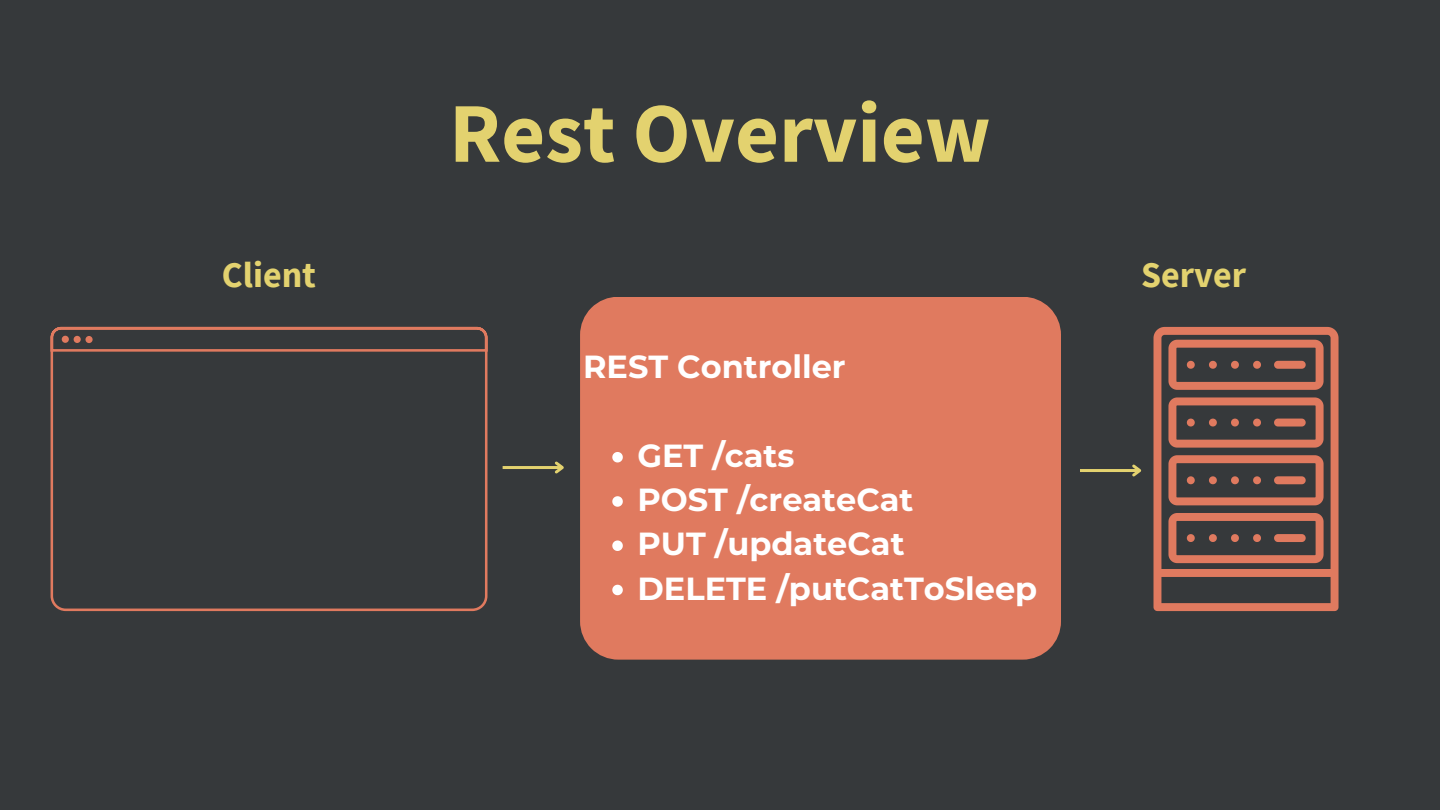
<style>
.page{position:relative;width:1440px;height:810px;background:#36393b}
.page>*{position:absolute;margin:0;border:0;box-sizing:border-box;transform-origin:0 0}
.t1{font:700 85px "Source Sans Pro";color:#e3d26f}
.t2{font:700 36px "Source Sans Pro";color:#e3d26f}
.t3{font:700 32px "Montserrat";color:#fff}
</style>
<div class="page">
<svg style="left:51px;top:327px;width:436px;height:284px"></svg>
<svg style="left:1154px;top:327px;width:185px;height:284px"></svg>
<svg style="left:1168px;top:340px;width:156px;height:50px"></svg>
<svg style="left:1168px;top:397px;width:156px;height:51px"></svg>
<svg style="left:1168px;top:455px;width:156px;height:50px"></svg>
<svg style="left:1168px;top:513px;width:156px;height:50px"></svg>
<div style="left:580px;top:297px;width:481px;height:363px;background:#e07a5f"></div>
<svg style="left:612px;top:452px;width:11px;height:10px"></svg>
<svg style="left:612px;top:496px;width:11px;height:11px"></svg>
<svg style="left:612px;top:540px;width:11px;height:11px"></svg>
<svg style="left:612px;top:585px;width:11px;height:10px"></svg>
<hr style="left:503px;top:466px;width:59px;height:3px;background:#e3d26f">
<svg style="left:555px;top:461px;width:9px;height:13px"></svg>
<hr style="left:1080px;top:469px;width:60px;height:3px;background:#e3d26f">
<svg style="left:1132px;top:464px;width:10px;height:13px"></svg>
<p class="t1" style="left:449px;top:78px;width:543px">Rest Overview</p>
<p class="t2" style="left:222px;top:252px;width:96px">Client</p>
<p class="t2" style="left:1141px;top:252px;width:106px">Server</p>
<h1 class="t3" style="left:583px;top:348px;width:264px">REST Controller</h1>
<h2 class="t3" style="left:637px;top:436px;width:159px">GET /cats</h2>
<p class="t3" style="left:637px;top:480px;width:278px">POST /createCat</p>
<h3 class="t3" style="left:637px;top:525px;width:269px">PUT /updateCat</h3>
<p class="t3" style="left:637px;top:569px;width:401px">DELETE /putCatToSleep</p>
</div>
